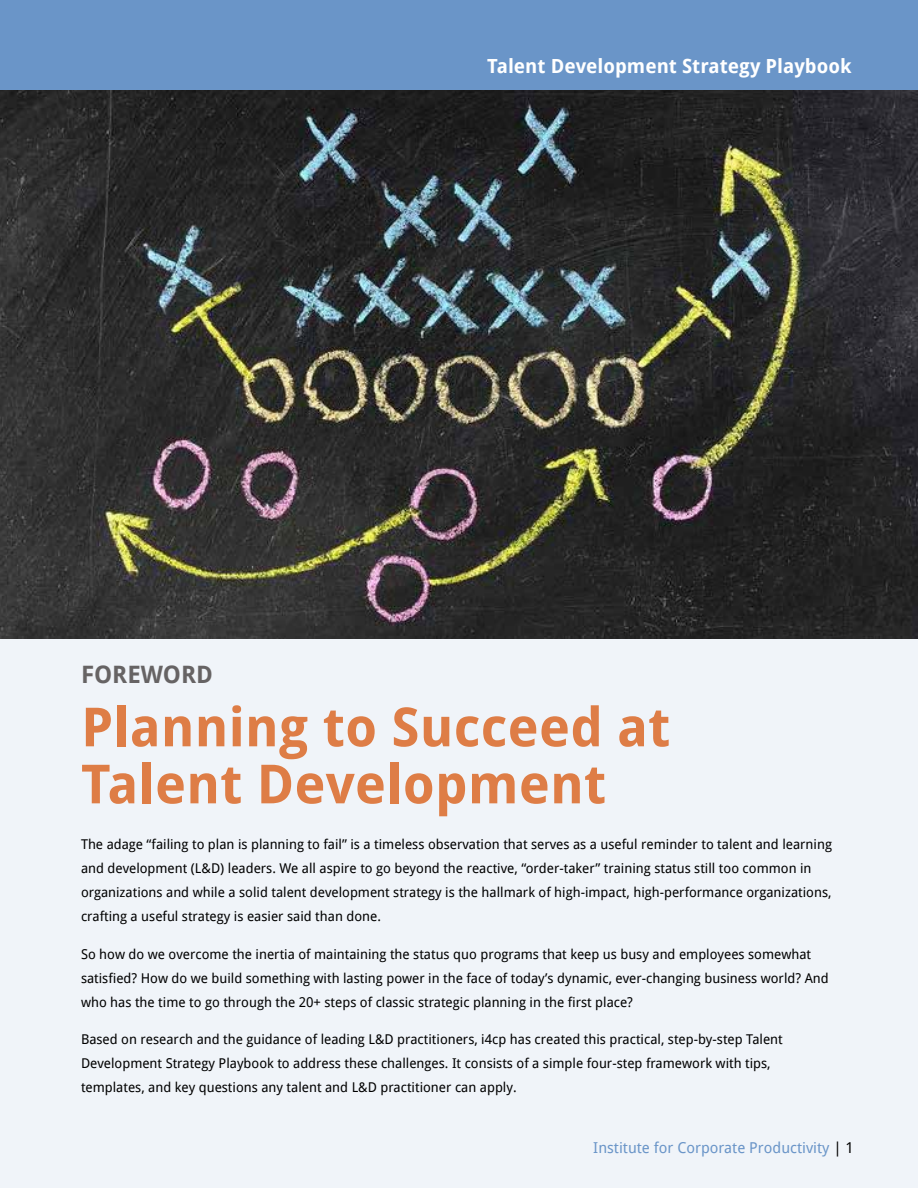
<style>
.page{position:relative;width:918px;height:1188px;background:#f0f4f9}
.page>*{position:absolute;margin:0;border:0;box-sizing:border-box;transform-origin:0 0}
.t1{font:700 54px/57px "Droid Sans";color:#de7d46}
.t2{font:700 24px "Droid Sans";color:#666364}
.t3{font:700 19.5px "Droid Sans";color:#fff}
.t4{font:15px "Droid Sans";color:#6a95c8}
.t5{font:13.5px/24px "Droid Sans";color:#000}
.s1{color:#000}
</style>
<div class="page">
<div style="left:0;top:0;width:918px;height:94px;background:#6a95c8"></div>
<img style="left:0;top:91px;width:918px;height:548px">
<h3 class="t3" style="left:487px;top:52px;width:366px">Talent Development Strategy Playbook</h3>
<h2 class="t2" style="left:81px;top:657px;width:133px">FOREWORD</h2>
<h1 class="t1" style="left:81px;top:697px;width:591px">Planning to Succeed at<br>Talent Development</h1>
<p class="t5" style="left:81px;top:832px;width:753px">The adage “failing to plan is planning to fail” is a timeless observation that serves as a useful reminder to talent and learning and development (L&amp;D) leaders. We all aspire to go beyond the reactive, “order-taker” training status still too common in organizations and while a solid talent development strategy is the hallmark of high-impact, high-performance organizations, crafting a useful strategy is easier said than done.</p>
<p class="t5" style="left:81px;top:941px;width:749px">So how do we overcome the inertia of maintaining the status quo programs that keep us busy and employees somewhat satisfied? How do we build something with lasting power in the face of today’s dynamic, ever-changing business world? And who has the time to go through the 20+ steps of classic strategic planning in the first place?</p>
<p class="t5" style="left:81px;top:1027px;width:703px">Based on research and the guidance of leading L&amp;D practitioners, i4cp has created this practical, step-by-step Talent<br>Development Strategy Playbook to address these challenges. It consists of a simple four-step framework with tips, templates, and key questions any talent and L&amp;D practitioner can apply.</p>
<p class="t4" style="left:593px;top:1137px;width:262px">Institute for Corporate Productivity <span class="s1">| 1</span></p>
</div>
